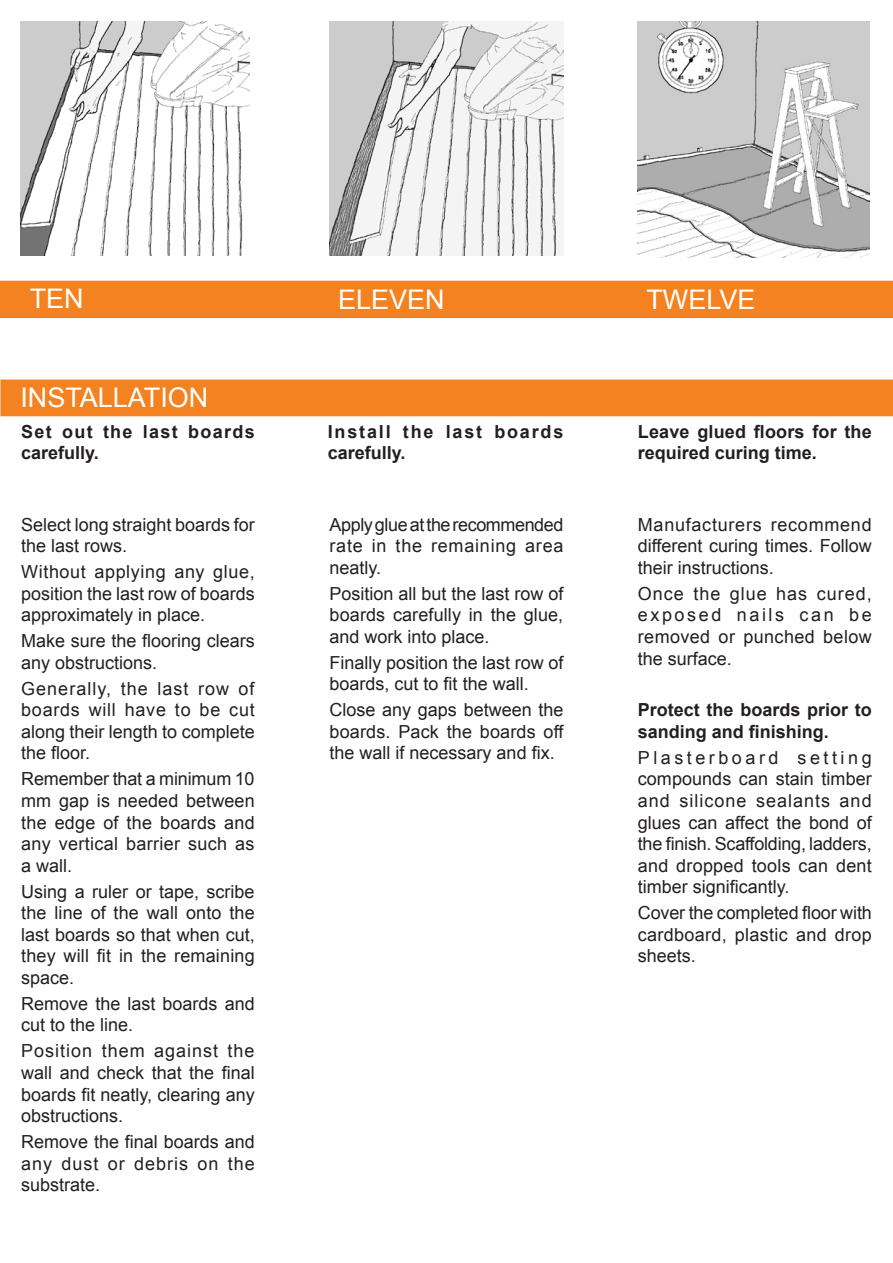
<style>
.page{position:relative;width:893px;height:1263px;background:#fff}
.page>*{position:absolute;margin:0;border:0;box-sizing:border-box;transform-origin:0 0}
.t1{font:27px "Arial";color:#fff}
.t2{font:18px/21.6px "Arial";color:#231f20;text-align:justify}
.t3{font:700 18px/21.6px "Arial";color:#231f20}
.t4{font:700 18px/21.6px "Arial";letter-spacing:.1em;color:#231f20}
.t5{font:700 18px/21.6px "Arial";letter-spacing:.075em;color:#231f20}
</style>
<div class="page">
<div style="left:0;top:281px;width:893px;height:37px;background:#f58220"></div>
<div style="left:0;top:380px;width:893px;height:36px;background:#f58220"></div>
<img style="left:638px;top:21px;width:232px;height:236px">
<img style="left:329px;top:21px;width:234px;height:234px">
<img style="left:21px;top:21px;width:229px;height:234px">
<p class="t1" style="left:30px;top:280px;width:55px">TEN</p>
<p class="t1" style="left:338px;top:281px;width:108px">ELEVEN</p>
<p class="t1" style="left:646px;top:281px;width:111px">TWELVE</p>
<p class="t1" style="left:20px;top:380px;width:190px">INSTALLATION</p>
<p class="t5" style="left:21px;top:421px;width:235px">Set out the last boards carefully.</p>
<p class="t4" style="left:328px;top:421px;width:237px">Install the last boards carefully.</p>
<p class="t3" style="left:638px;top:421px;width:235px">Leave glued floors for the required curing time.</p>
<p class="t2" style="left:21px;top:514px;width:235px">Select long straight boards for the last rows.</p>
<p class="t2" style="left:21px;top:561px;width:235px">Without applying any glue, position the last row of boards approximately in place.</p>
<p class="t2" style="left:21px;top:630px;width:235px">Make sure the flooring clears any obstructions.</p>
<p class="t2" style="left:21px;top:678px;width:235px">Generally, the last row of boards will have to be cut along their length to complete the floor.</p>
<p class="t2" style="left:21px;top:768px;width:235px">Remember that a minimum 10 mm gap is needed between the edge of the boards and any vertical barrier such as a wall.</p>
<p class="t2" style="left:21px;top:881px;width:235px">Using a ruler or tape, scribe the line of the wall onto the last boards so that when cut, they will fit in the remaining space.</p>
<p class="t2" style="left:21px;top:993px;width:235px">Remove the last boards and cut to the line.</p>
<p class="t2" style="left:21px;top:1040px;width:235px">Position them against the wall and check that the final boards fit neatly, clearing any obstructions.</p>
<p class="t2" style="left:21px;top:1131px;width:235px">Remove the final boards and any dust or debris on the substrate.</p>
<p class="t2" style="left:330px;top:514px;width:235px">Apply glue at the recommended rate in the remaining area neatly.</p>
<p class="t2" style="left:330px;top:583px;width:235px">Position all but the last row of boards carefully in the glue, and work into place.</p>
<p class="t2" style="left:330px;top:652px;width:235px">Finally position the last row of boards, cut to fit the wall.</p>
<p class="t2" style="left:330px;top:699px;width:235px">Close any gaps between the boards. Pack the boards off the wall if necessary and fix.</p>
<p class="t2" style="left:638px;top:514px;width:235px">Manufacturers recommend different curing times. Follow their instructions.</p>
<p class="t2" style="left:638px;top:583px;width:235px">Once the glue has cured, exposed nails can be removed or punched below the surface.</p>
<p class="t3" style="left:638px;top:700px;width:235px">Protect the boards prior to sanding and finishing.</p>
<p class="t2" style="left:638px;top:747px;width:235px">Plasterboard setting compounds can stain timber and silicone sealants and glues can affect the bond of the finish. Scaffolding, ladders, and dropped tools can dent timber significantly.</p>
<p class="t2" style="left:638px;top:902px;width:235px">Cover the completed floor with cardboard, plastic and drop sheets.</p>
</div>
